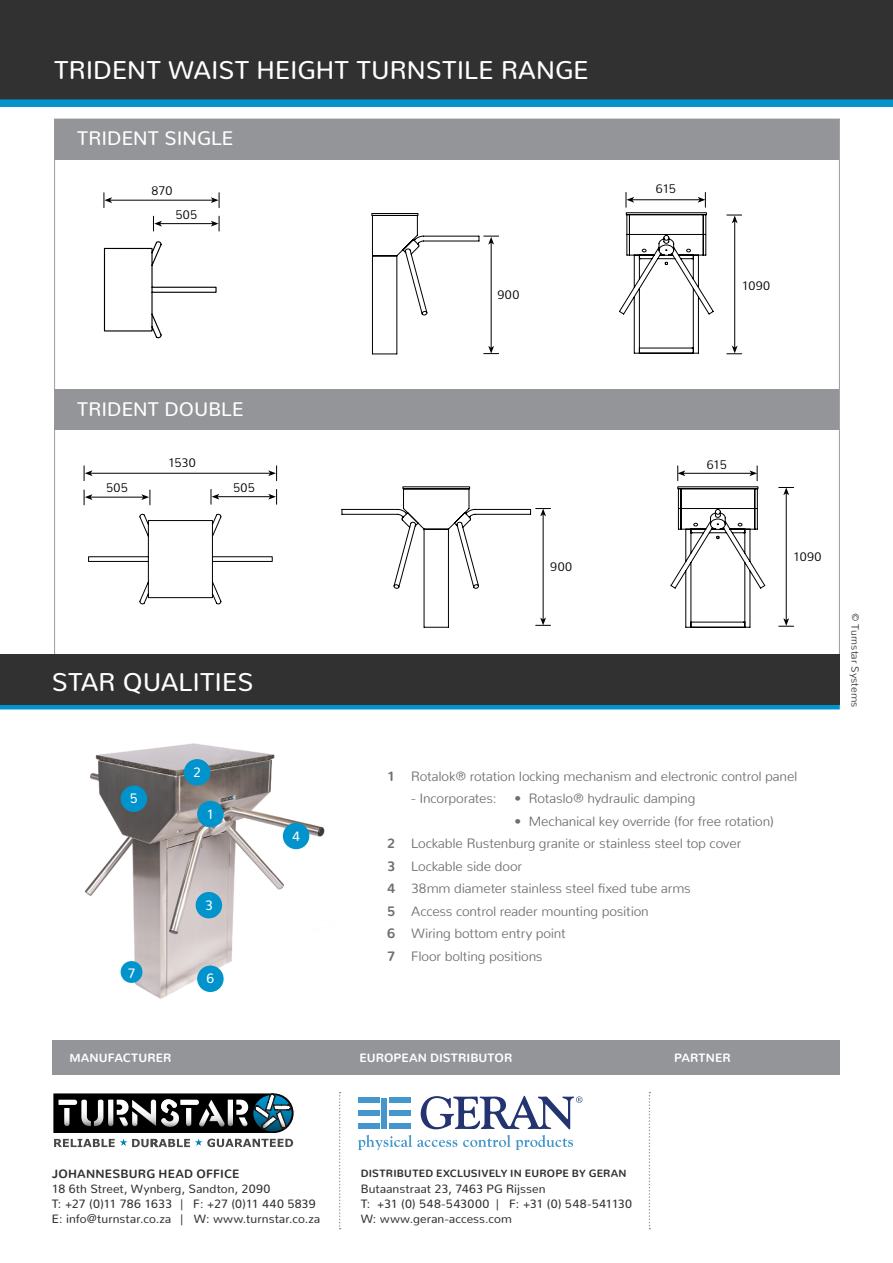
<style>
.page{position:relative;width:893px;height:1263px;background:#fff}
.page>*{position:absolute;margin:0;border:0;box-sizing:border-box;transform-origin:0 0}
.t1{font:25.5px "Nunito";color:#fff}
.t2{font:19.5px "Nunito";letter-spacing:.005em;color:#fff}
.t3{font:300 13.5px/22.5px "Nunito";letter-spacing:-.01em;color:#6d6e71}
.t4{font:13.5px "Nunito";color:#fff}
.t5{font:300 12.45px "Nunito";letter-spacing:.02em;color:#000}
.t6{font:12px/15px "Nunito";letter-spacing:.01em;color:#323131}
.t7{font:700 12px "Nunito";letter-spacing:.01em;color:#fff}
.t8{font:700 12px "Nunito";letter-spacing:.015em;color:#323131}
.t9{font:700 10.5px "Nunito";letter-spacing:.02em;color:#323131}
.t10{font:300 10.5px "Nunito";letter-spacing:.005em;color:#323131}
.s1{font-weight:700}
</style>
<div class="page">
<img style="left:70px;top:709px;width:269px;height:290px">
<div style="left:0;top:0;width:893px;height:100px;background:#323131"></div>
<div style="left:54px;top:119px;width:785px;height:40px;background:#939598"></div>
<div style="left:0;top:99px;width:893px;height:8px;background:#0093cc"></div>
<div style="left:197px;top:801px;width:27px;height:26px;background:#0093cc;border-radius:50%"></div>
<div style="left:184px;top:759px;width:26px;height:26px;background:#0093cc;border-radius:50%"></div>
<div style="left:196px;top:892px;width:26px;height:26px;background:#0093cc;border-radius:50%"></div>
<div style="left:283px;top:823px;width:26px;height:26px;background:#0093cc;border-radius:50%"></div>
<div style="left:121px;top:785px;width:26px;height:27px;background:#0093cc;border-radius:50%"></div>
<div style="left:197px;top:965px;width:27px;height:27px;background:#0093cc;border-radius:50%"></div>
<div style="left:121px;top:961px;width:21px;height:22px;background:#0093cc;border-radius:50%"></div>
<hr style="left:111px;top:200px;width:102px;height:1px;background:#000101">
<svg style="left:159px;top:212px;width:555px;height:142px"></svg>
<hr style="left:630px;top:199px;width:70px;height:1px;background:#000101">
<hr style="left:734px;top:217px;width:1px;height:131px;background:#000101">
<svg style="left:103px;top:240px;width:114px;height:98px"></svg>
<svg style="left:371px;top:213px;width:128px;height:142px"></svg>
<svg style="left:727px;top:346px;width:15px;height:8px"></svg>
<svg style="left:727px;top:215px;width:15px;height:8px"></svg>
<svg style="left:698px;top:192px;width:8px;height:15px"></svg>
<svg style="left:625px;top:192px;width:9px;height:15px"></svg>
<svg style="left:153px;top:216px;width:9px;height:15px"></svg>
<svg style="left:211px;top:216px;width:9px;height:15px"></svg>
<svg style="left:103px;top:193px;width:9px;height:15px"></svg>
<svg style="left:211px;top:193px;width:9px;height:15px"></svg>
<svg style="left:88px;top:486px;width:678px;height:142px"></svg>
<hr style="left:683px;top:473px;width:70px;height:1px;background:#000101">
<hr style="left:786px;top:491px;width:1px;height:131px;background:#000101">
<hr style="left:91px;top:473px;width:180px;height:1px;background:#000101">
<hr style="left:217px;top:496px;width:56px;height:1px;background:#000101">
<hr style="left:90px;top:497px;width:57px;height:1px;background:#000101">
<svg style="left:341px;top:486px;width:210px;height:142px"></svg>
<svg style="left:779px;top:618px;width:15px;height:9px"></svg>
<svg style="left:779px;top:487px;width:15px;height:8px"></svg>
<svg style="left:749px;top:466px;width:9px;height:15px"></svg>
<svg style="left:677px;top:466px;width:8px;height:15px"></svg>
<svg style="left:211px;top:489px;width:8px;height:15px"></svg>
<svg style="left:268px;top:489px;width:9px;height:15px"></svg>
<svg style="left:84px;top:490px;width:8px;height:15px"></svg>
<svg style="left:141px;top:490px;width:9px;height:15px"></svg>
<svg style="left:84px;top:466px;width:8px;height:15px"></svg>
<svg style="left:268px;top:466px;width:9px;height:15px"></svg>
<div style="left:54px;top:390px;width:785px;height:40px;background:#939598"></div>
<div style="left:0;top:654px;width:840px;height:51px;background:#323131"></div>
<hr style="left:0;top:705px;width:840px;height:4px;background:#0093cc">
<svg style="left:53px;top:1093px;width:241px;height:54px"></svg>
<div style="left:52px;top:1040px;width:788px;height:35px;background:#939598"></div>
<svg style="left:339px;top:1092px;width:2px;height:137px"></svg>
<svg style="left:649px;top:1092px;width:1px;height:137px"></svg>
<div style="left:358px;top:1098px;width:21px;height:5px;background:#4597cb"></div>
<div style="left:358px;top:1110px;width:21px;height:6px;background:#4597cb"></div>
<div style="left:358px;top:1123px;width:21px;height:5px;background:#4597cb"></div>
<div style="left:389px;top:1098px;width:21px;height:5px;background:#4597cb"></div>
<div style="left:389px;top:1110px;width:21px;height:6px;background:#4597cb"></div>
<div style="left:389px;top:1123px;width:21px;height:5px;background:#4597cb"></div>
<div style="left:381px;top:1098px;width:6px;height:30px;background:#4597cb"></div>
<svg style="left:358px;top:1135px;width:99px;height:15px"></svg>
<svg style="left:463px;top:1135px;width:110px;height:15px"></svg>
<svg style="left:421px;top:1096px;width:161px;height:33px"></svg>
<h1 class="t1" style="left:54px;top:48px;width:536px">TRIDENT WAIST HEIGHT TURNSTILE RANGE</h1>
<h2 class="t2" style="left:77px;top:121px;width:158px">TRIDENT SINGLE</h2>
<p class="t5" style="left:151px;top:180px;width:22px">870</p>
<p class="t5" style="left:176px;top:204px;width:23px">505</p>
<p class="t5" style="left:497px;top:284px;width:23px">900</p>
<p class="t5" style="left:656px;top:178px;width:21px">615</p>
<p class="t5" style="left:742px;top:275px;width:30px">1090</p>
<h2 class="t2" style="left:77px;top:392px;width:168px">TRIDENT DOUBLE</h2>
<p class="t5" style="left:168px;top:452px;width:29px">1530</p>
<p class="t5" style="left:106px;top:477px;width:23px">505</p>
<p class="t5" style="left:233px;top:477px;width:23px">505</p>
<h1 class="t1" style="left:52px;top:660px;width:203px">STAR QUALITIES</h1>
<p class="t4" style="left:130px;top:787px;width:9px">5</p>
<p class="t4" style="left:128px;top:962px;width:9px">7</p>
<p class="t4" style="left:193px;top:760px;width:9px">2</p>
<p class="t4" style="left:206px;top:802px;width:9px">1</p>
<p class="t4" style="left:205px;top:893px;width:9px">3</p>
<p class="t4" style="left:207px;top:967px;width:9px">6</p>
<p class="t4" style="left:292px;top:824px;width:9px">4</p>
<p class="t5" style="left:550px;top:556px;width:23px">900</p>
<p class="t5" style="left:707px;top:454px;width:21px">615</p>
<p class="t5" style="left:793px;top:546px;width:30px">1090</p>
<p class="t3" style="left:387px;top:763px;width:412px"><span class="s1">1</span> Rotalok® rotation locking mechanism and electronic control panel</p>
<p class="t3" style="left:411px;top:786px;width:87px">- Incorporates:</p>
<p class="t3" style="left:515px;top:786px;width:182px">• Rotaslo® hydraulic damping</p>
<p class="t3" style="left:387px;top:808px;width:388px;text-indent:127px">• Mechanical key override (for free rotation)<br><span class="s1">2</span> Lockable Rustenburg granite or stainless steel top cover<br><span class="s1">3</span> Lockable side door<br><span class="s1">4</span> 38mm diameter stainless steel fixed tube arms<br><span class="s1">5</span> Access control reader mounting position<br><span class="s1">6</span> Wiring bottom entry point<br><span class="s1">7</span> Floor bolting positions</p>
<p class="t7" style="left:70px;top:1047px;width:103px">MANUFACTURER</p>
<p class="t7" style="left:359px;top:1047px;width:154px">EUROPEAN DISTRIBUTOR</p>
<p class="t7" style="left:674px;top:1047px;width:58px">PARTNER</p>
<p class="t10" style="left:864px;top:613px;width:96px;rotate:90deg">© Turnstar Systems</p>
<p class="t8" style="left:52px;top:1163px;width:189px">JOHANNESBURG HEAD OFFICE</p>
<p class="t6" style="left:52px;top:1180px;width:270px">18 6th Street, Wynberg, Sandton, 2090<br>T: +27 (0)11 786 1633 | F: +27 (0)11 440 5839<br>E: info@turnstar.co.za | W: www.turnstar.co.za</p>
<p class="t9" style="left:361px;top:1164px;width:267px">DISTRIBUTED EXCLUSIVELY IN EUROPE BY GERAN</p>
<p class="t6" style="left:361px;top:1180px;width:273px">Butaanstraat 23, 7463 PG Rijssen<br>T: +31 (0) 548-543000 | F: +31 (0) 548-541130<br>W: www.geran-access.com</p>
</div>
